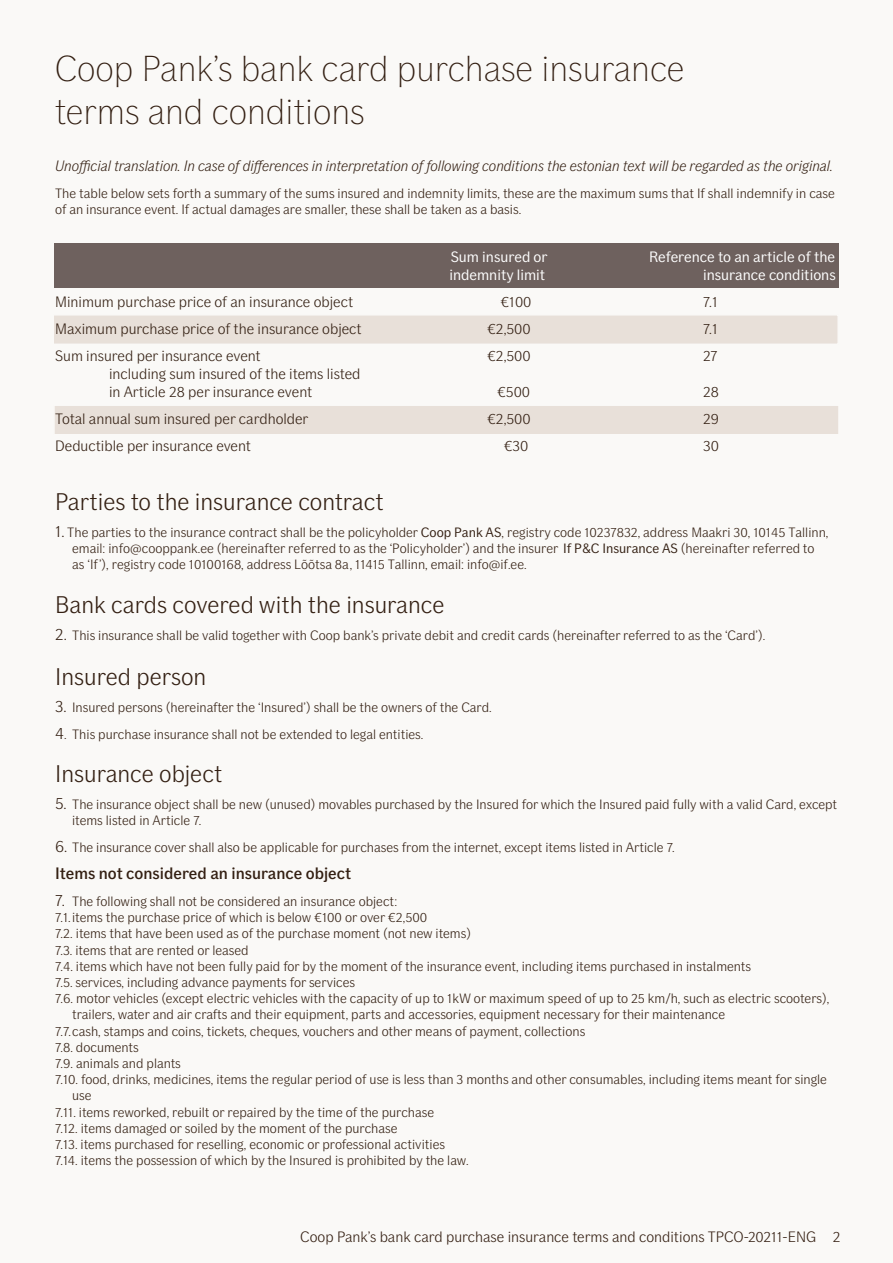
<style>
.page{position:relative;width:893px;height:1263px;background:#faf9f7}
.page>*{position:absolute;margin:0;border:0;box-sizing:border-box;transform-origin:0 0}
.t1{font:100 36px/43.2px "If Sans";color:#331f12}
.t2{font:300 24px "If Sans";color:#331f12}
.t3{font:500 16.5px "If Sans";color:#331f12}
.t4{font:300 15px "If Sans";color:#331f12}
.t5{font:italic 300 15px "If Sans";color:#331f12}
.t6{font:15px "If Sans";color:#fff}
.t7{font:300 15px "If Sans";color:#331e11}
.t8{font:300 13.5px/16.2px "If Sans";color:#331f12}
.s1{font-size:16.5px}
.s2{font-weight:400}
</style>
<div class="page">
<div style="left:53px;top:404px;width:787px;height:31px;background:#e8e0d9;border:2px solid #faf9f7"></div>
<div style="left:52px;top:314px;width:787px;height:31px;background:#e8e0d9;border:2px solid #faf9f7"></div>
<div style="left:54px;top:243px;width:785px;height:44px;background:#6e615e"></div>
<p class="t1" style="left:55px;top:47px;width:631px">Coop Pank’s bank card purchase insurance terms and conditions</p>
<p class="t5" style="left:55px;top:157px;width:779px">Unofficial translation. In case of differences in interpretation of following conditions the estonian text will be regarded as the original.</p>
<p class="t8" style="left:55px;top:185px;width:781px">The table below sets forth a summary of the sums insured and indemnity limits, these are the maximum sums that If shall indemnify in case of an insurance event. If actual damages are smaller, these shall be taken as a basis.</p>
<p class="t6" style="left:451px;top:248px;width:98px">Sum insured or</p>
<p class="t6" style="left:649px;top:248px;width:187px">Reference to an article of the</p>
<p class="t6" style="left:449px;top:266px;width:97px">indemnity limit</p>
<p class="t6" style="left:703px;top:266px;width:134px">insurance conditions</p>
<p class="t4" style="left:55px;top:293px;width:300px">Minimum purchase price of an insurance object</p>
<p class="t4" style="left:501px;top:293px;width:32px">€100</p>
<p class="t4" style="left:703px;top:293px;width:16px">7.1</p>
<p class="t4" style="left:55px;top:320px;width:308px">Maximum purchase price of the insurance object</p>
<p class="t4" style="left:487px;top:320px;width:45px">€2,500</p>
<p class="t4" style="left:703px;top:320px;width:16px">7.1</p>
<p class="t4" style="left:55px;top:347px;width:207px">Sum insured per insurance event</p>
<p class="t4" style="left:487px;top:347px;width:45px">€2,500</p>
<p class="t4" style="left:703px;top:347px;width:16px">27</p>
<p class="t4" style="left:109px;top:365px;width:253px">including sum insured of the items listed</p>
<p class="t4" style="left:109px;top:383px;width:205px">in Article 28 per insurance event</p>
<p class="t4" style="left:497px;top:383px;width:34px">€500</p>
<p class="t4" style="left:703px;top:383px;width:17px">28</p>
<p class="t4" style="left:55px;top:410px;width:255px">Total annual sum insured per cardholder</p>
<p class="t4" style="left:487px;top:410px;width:45px">€2,500</p>
<p class="t4" style="left:703px;top:410px;width:17px">29</p>
<p class="t4" style="left:55px;top:437px;width:197px">Deductible per insurance event</p>
<p class="t4" style="left:504px;top:437px;width:26px">€30</p>
<p class="t4" style="left:703px;top:437px;width:17px">30</p>
<p class="t2" style="left:55px;top:488px;width:330px">Parties to the insurance contract</p>
<p class="t8" style="left:72px;top:524px;width:758px;text-indent:-17px"><span class="s1">1.</span> The parties to the insurance contract shall be the policyholder <span class="s2">Coop Pank AS</span>, registry code 10237832, address Maakri 30, 10145 Tallinn, email: info@cooppank.ee (hereinafter referred to as the ‘Policyholder’) and the insurer <span class="s2">If P&amp;C Insurance AS</span> (hereinafter referred to as ‘If’), registry code 10100168, address Lõõtsa 8a, 11415 Tallinn, email: info@if.ee.</p>
<p class="t2" style="left:55px;top:591px;width:391px">Bank cards covered with the insurance</p>
<p class="t8" style="left:55px;top:627px;width:712px"><span class="s1">2.</span> This insurance shall be valid together with Coop bank’s private debit and credit cards (hereinafter referred to as the ‘Card’).</p>
<p class="t2" style="left:55px;top:663px;width:153px">Insured person</p>
<p class="t8" style="left:55px;top:699px;width:438px"><span class="s1">3.</span> Insured persons (hereinafter the ‘Insured’) shall be the owners of the Card.</p>
<p class="t8" style="left:55px;top:726px;width:370px"><span class="s1">4</span>. This purchase insurance shall not be extended to legal entities.</p>
<p class="t2" style="left:55px;top:760px;width:169px">Insurance object</p>
<p class="t8" style="left:72px;top:796px;width:767px;text-indent:-17px"><span class="s1">5.</span> The insurance object shall be new (unused) movables purchased by the Insured for which the Insured paid fully with a valid Card, except items listed in Article 7.</p>
<p class="t8" style="left:55px;top:839px;width:621px"><span class="s1">6.</span> The insurance cover shall also be applicable for purchases from the internet, except items listed in Article 7.</p>
<p class="t3" style="left:55px;top:864px;width:298px">Items not considered an insurance object</p>
<p class="t8" style="left:55px;top:893px;width:344px"><span class="s1">7.</span> The following shall not be considered an insurance object:</p>
<p class="t8" style="left:55px;top:909px;width:374px">7.1.items the purchase price of which is below €100 or over €2,500</p>
<p class="t8" style="left:55px;top:926px;width:417px">7.2. items that have been used as of the purchase moment (not new items)</p>
<p class="t8" style="left:55px;top:942px;width:195px">7.3. items that are rented or leased</p>
<p class="t8" style="left:55px;top:958px;width:697px">7.4. items which have not been fully paid for by the moment of the insurance event, including items purchased in instalments</p>
<p class="t8" style="left:55px;top:974px;width:301px">7.5. services, including advance payments for services</p>
<p class="t8" style="left:72px;top:990px;width:759px;text-indent:-17px">7.6. motor vehicles (except electric vehicles with the capacity of up to 1kW or maximum speed of up to 25 km/h, such as electric scooters), trailers, water and air crafts and their equipment, parts and accessories, equipment necessary for their maintenance</p>
<p class="t8" style="left:55px;top:1023px;width:532px">7.7.cash, stamps and coins, tickets, cheques, vouchers and other means of payment, collections</p>
<p class="t8" style="left:55px;top:1039px;width:85px">7.8. documents</p>
<p class="t8" style="left:55px;top:1055px;width:127px">7.9. animals and plants</p>
<p class="t8" style="left:72px;top:1071px;width:756px;text-indent:-17px">7.10. food, drinks, medicines, items the regular period of use is less than 3 months and other consumables, including items meant for single use</p>
<p class="t8" style="left:55px;top:1104px;width:381px">7.11. items reworked, rebuilt or repaired by the time of the purchase</p>
<p class="t8" style="left:55px;top:1120px;width:344px">7.12. items damaged or soiled by the moment of the purchase</p>
<p class="t8" style="left:55px;top:1136px;width:391px">7.13. items purchased for reselling, economic or professional activities</p>
<p class="t8" style="left:55px;top:1152px;width:415px">7.14. items the possession of which by the Insured is prohibited by the law.</p>
<p class="t7" style="left:300px;top:1228px;width:542px">Coop Pank’s bank card purchase insurance terms and conditions TPCO-20211-ENG 2</p>
</div>
